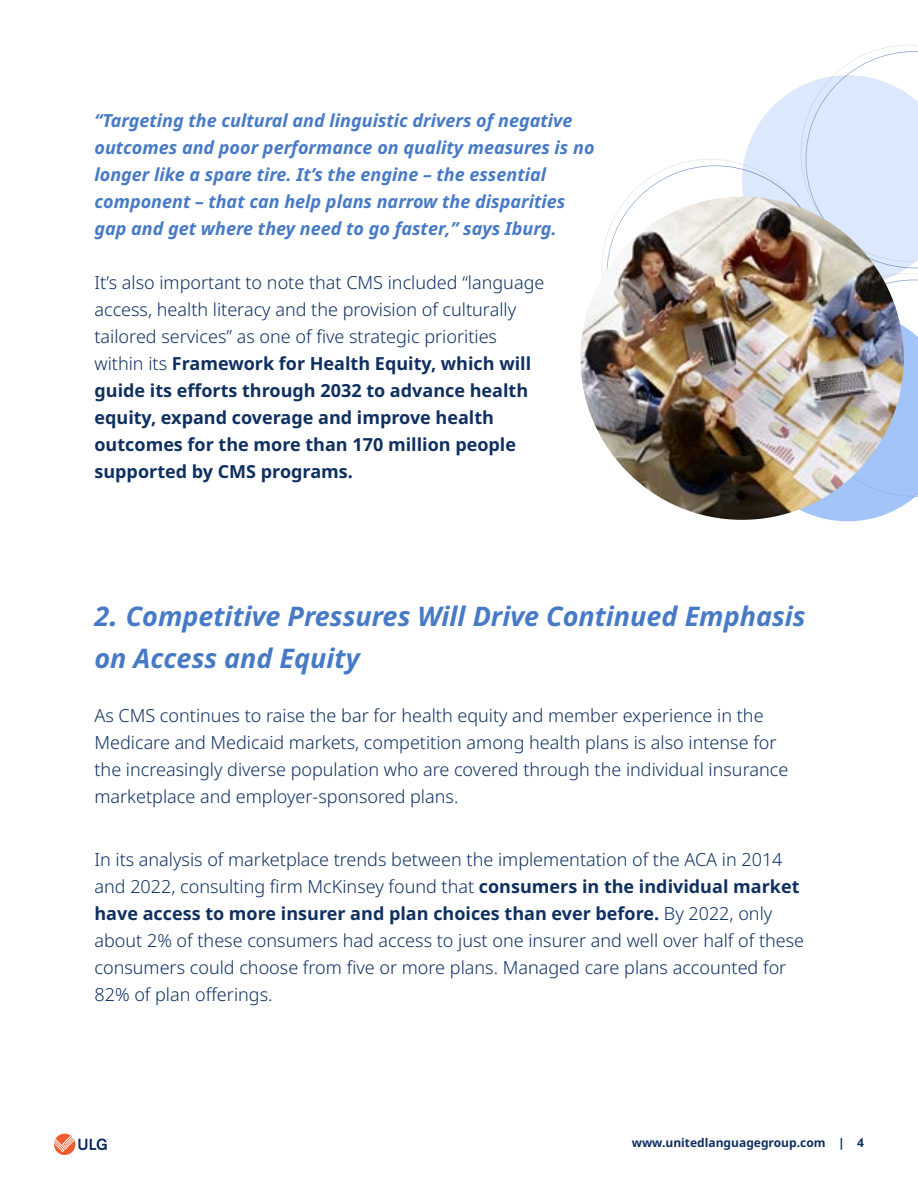
<style>
.page{position:relative;width:918px;height:1188px;background:#fff}
.page>*{position:absolute;margin:0;border:0;box-sizing:border-box;transform-origin:0 0}
.t1{font:italic 700 27px/42px "Noto Sans";color:#467ac6}
.t2{font:300 18px/27px "Noto Sans";color:#0e2f60}
.t3{font:700 18px/27px "Noto Sans";color:#0e2f60}
.t4{font:italic 700 18px/27px "Noto Sans";color:#467ac6}
.t5{font:700 12px "Noto Sans";color:#0e2f60}
.s1{font-weight:300}
.s2{font-size:30px}
.s3{font-weight:700}
</style>
<div class="page">
<svg style="left:607px;top:165px;width:135px;height:103px"></svg>
<svg style="left:742px;top:45px;width:176px;height:476px"></svg>
<img style="left:580px;top:197px;width:324px;height:323px;border-radius:162px">
<svg style="left:54px;top:1134px;width:54px;height:21px"></svg>
<p class="t4" style="left:94px;top:108px;width:502px">“Targeting the cultural and linguistic drivers of negative outcomes and poor performance on quality measures is no longer like a spare tire. It’s the engine – the essential component – that can help plans narrow the disparities gap and get where they need to go faster,” says Iburg.</p>
<p class="t3" style="left:94px;top:270px;width:451px"><span class="s1">It’s also important to note that CMS included “language access, health literacy and the provision of culturally tailored services” as one of five strategic priorities within its</span> Framework for Health Equity, which will guide its efforts through 2032 to advance health equity, expand coverage and improve health outcomes for the more than 170 million people supported by CMS programs.</p>
<h1 class="t1" style="left:94px;top:596px;width:713px">2<span class="s2">.</span> Competitive Pressures Will Drive Continued Emphasis on Access and Equity</h1>
<p class="t2" style="left:94px;top:702px;width:695px">As CMS continues to raise the bar for health equity and member experience in the Medicare and Medicaid markets, competition among health plans is also intense for the increasingly diverse population who are covered through the individual insurance marketplace and employer-sponsored plans.</p>
<p class="t2" style="left:94px;top:846px;width:711px">In its analysis of marketplace trends between the implementation of the ACA in 2014 and 2022, consulting firm McKinsey found that <span class="s3">consumers in the individual market have access to more insurer and plan choices than ever before.</span> By 2022, only about 2% of these consumers had access to just one insurer and well over half of these consumers could choose from five or more plans. Managed care plans accounted for 82% of plan offerings.</p>
<p class="t5" style="left:632px;top:1136px;width:234px">www.unitedlanguagegroup.com | 4</p>
</div>
